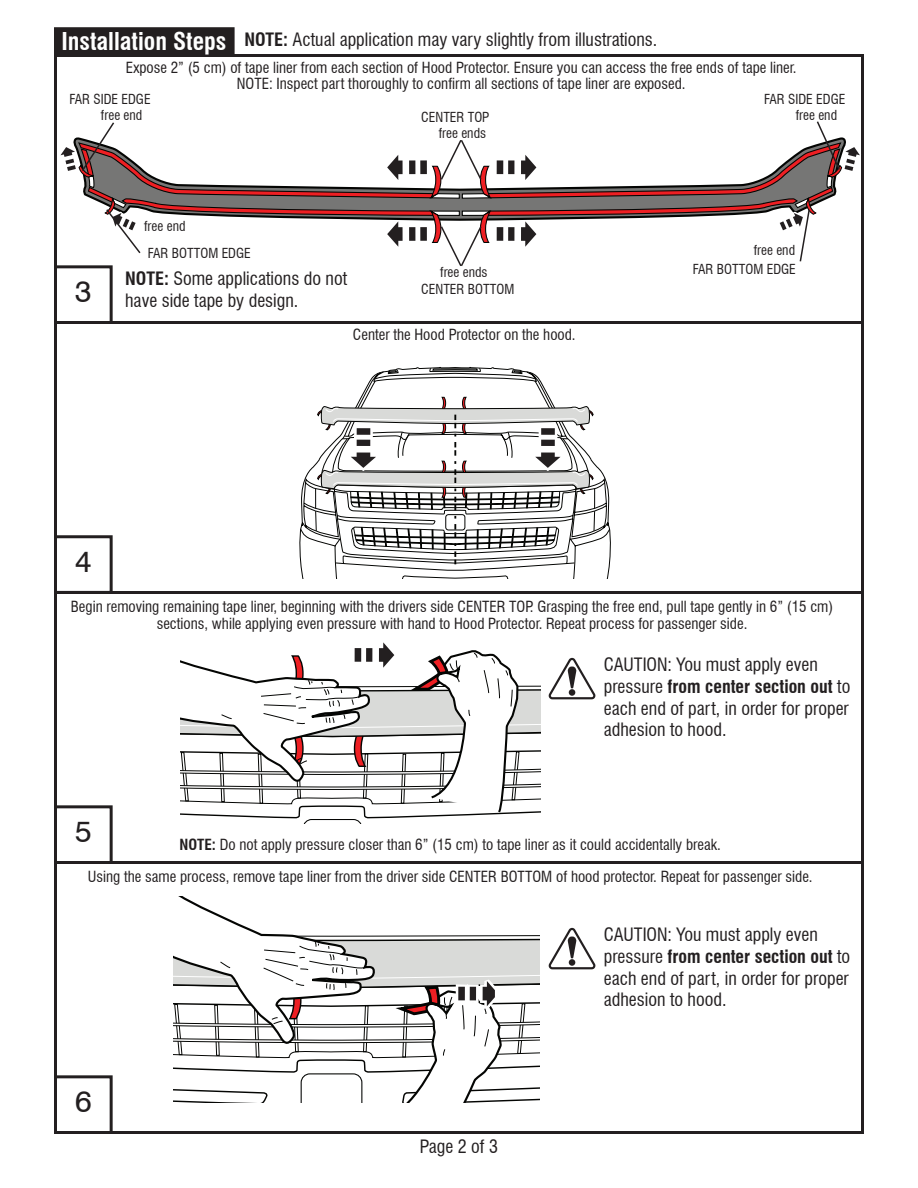
<style>
.page{position:relative;width:918px;height:1188px;background:#fff}
.page>*{position:absolute;margin:0;border:0;box-sizing:border-box;transform-origin:0 0}
.t1{font:30px "Swiss 721 BT";color:#231f20}
.t2{font:700 condensed 24px "Swiss 721 BT";color:#fff}
.Body_Text{font:condensed 18px/21.6px "Swiss 721 BT";color:#231f20}
.Body_Text-2{font:condensed 15px/16.5px "Swiss 721 BT";color:#231f20;text-align:center}
.Body_Text-3{font:condensed 13.5px "Swiss 721 BT";color:#231f20}
.s1{font-weight:700}
</style>
<div class="page">
<div style="left:55px;top:28px;width:179px;height:26px;background:#231f20"></div>
<div style="left:54px;top:27px;width:181px;height:28px;border:2px solid #231f20"></div>
<hr style="left:54px;top:591px;width:810px;height:3px;background:#231f20">
<div style="left:54px;top:265px;width:59px;height:59px;border:3px solid #231f20"></div>
<hr style="left:54px;top:321px;width:810px;height:3px;background:#231f20">
<div style="left:54px;top:535px;width:59px;height:59px;border:3px solid #231f20"></div>
<div style="left:54px;top:1075px;width:59px;height:59px;border:3px solid #231f20"></div>
<hr style="left:54px;top:861px;width:810px;height:3px;background:#231f20">
<div style="left:54px;top:805px;width:59px;height:59px;border:3px solid #231f20"></div>
<svg style="left:396px;top:368px;width:214px;height:210px"></svg>
<svg style="left:300px;top:369px;width:295px;height:209px"></svg>
<svg style="left:180px;top:642px;width:361px;height:181px"></svg>
<svg style="left:173px;top:897px;width:367px;height:206px"></svg>
<svg style="left:57px;top:120px;width:806px;height:148px"></svg>
<svg style="left:549px;top:658px;width:47px;height:41px"></svg>
<svg style="left:549px;top:928px;width:47px;height:41px"></svg>
<p class="t2" style="left:62px;top:27px;width:166px">Installation Steps</p>
<p class="Body_Text" style="left:244px;top:29px;width:415px"><span class="s1">NOTE:</span> Actual application may vary slightly from illustrations.</p>
<p class="Body_Text-2" style="left:126px;top:59px;width:672px">Expose 2” (5 cm) of tape liner from each section of Hood Protector. Ensure you can access the free ends of tape liner.</p>
<p class="Body_Text-2" style="left:237px;top:76px;width:450px">NOTE: Inspect part thoroughly to confirm all sections of tape liner are exposed.</p>
<p class="Body_Text-3" style="left:439px;top:125px;width:49px">free ends</p>
<p class="Body_Text-3" style="left:70px;top:91px;width:83px">FAR SIDE EDGE</p>
<p class="Body_Text-3" style="left:764px;top:91px;width:83px">FAR SIDE EDGE</p>
<p class="Body_Text-3" style="left:101px;top:107px;width:43px">free end</p>
<p class="Body_Text-3" style="left:796px;top:107px;width:43px">free end</p>
<p class="Body_Text-3" style="left:421px;top:109px;width:70px">CENTER TOP</p>
<p class="t1" style="left:75px;top:273px;width:18px">3</p>
<p class="Body_Text-3" style="left:144px;top:218px;width:43px">free end</p>
<p class="Body_Text-3" style="left:148px;top:245px;width:104px">FAR BOTTOM EDGE</p>
<p class="Body_Text" style="left:125px;top:268px;width:223px"><span class="s1">NOTE:</span> Some applications do not have side tape by design.</p>
<p class="Body_Text-3" style="left:440px;top:264px;width:49px">free ends</p>
<p class="Body_Text-3" style="left:421px;top:281px;width:95px">CENTER BOTTOM</p>
<p class="Body_Text-2" style="left:353px;top:327px;width:224px">Center the Hood Protector on the hood.</p>
<p class="t1" style="left:75px;top:543px;width:18px">4</p>
<p class="Body_Text-3" style="left:754px;top:242px;width:43px">free end</p>
<p class="Body_Text-3" style="left:693px;top:261px;width:104px">FAR BOTTOM EDGE</p>
<p class="Body_Text-2" style="left:71px;top:598px;width:764px">Begin removing remaining tape liner, beginning with the drivers side CENTER TOP. Grasping the free end, pull tape gently in 6” (15 cm) sections, while applying even pressure with hand to Hood Protector. Repeat process for passenger side.</p>
<p class="t1" style="left:75px;top:813px;width:18px">5</p>
<p class="Body_Text" style="left:604px;top:654px;width:248px">CAUTION: You must apply even pressure <span class="s1">from center section out</span> to each end of part, in order for proper adhesion to hood.</p>
<p class="Body_Text-2" style="left:180px;top:836px;width:543px"><span class="s1">NOTE:</span> Do not apply pressure closer than 6” (15 cm) to tape liner as it could accidentally break.</p>
<p class="Body_Text-2" style="left:88px;top:868px;width:726px">Using the same process, remove tape liner from the driver side CENTER BOTTOM of hood protector. Repeat for passenger side.</p>
<p class="t1" style="left:75px;top:1083px;width:18px">6</p>
<p class="Body_Text" style="left:420px;top:1136px;width:80px">Page 2 of 3</p>
<p class="Body_Text" style="left:604px;top:924px;width:248px">CAUTION: You must apply even pressure <span class="s1">from center section out</span> to each end of part, in order for proper adhesion to hood.</p>
</div>
